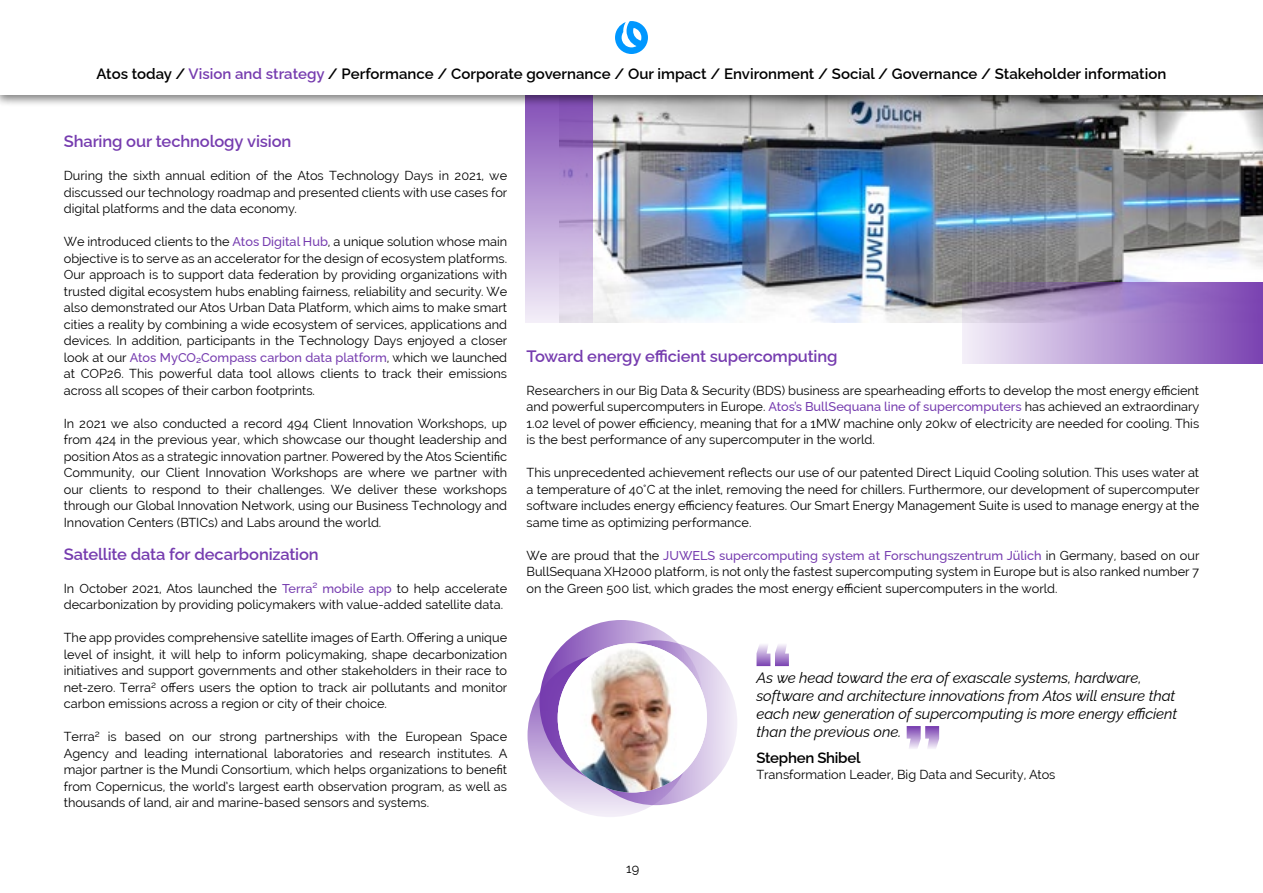
<style>
.page{position:relative;width:1263px;height:893px;background:#fff}
.page>*{position:absolute;margin:0;border:0;box-sizing:border-box;transform-origin:0 0}
.Story_head{font:600 16.5px "Raleway";letter-spacing:-.01em;color:#763caf}
.t1{font:italic 15px/18px "Raleway";letter-spacing:-.005em;color:#000}
.Intro_text_-_Raleway{font:600 15px "Raleway";color:#000}
.Quote_Name-Blue{font:600 15px "Raleway";letter-spacing:-.02em;color:#000}
.Body_copy{font:12.75px/16.5px "Raleway";color:#000;text-align:justify}
.s1{color:#763caf}
.s2{font-weight:500;color:#763caf}
</style>
<div class="page">
<img style="left:593px;top:107px;width:670px;height:216px">
<svg style="left:962px;top:282px;width:301px;height:81px;background:#a88ac7"></svg>
<svg style="left:525px;top:107px;width:68px;height:216px;background:#bba0d6"></svg>
<svg style="left:574px;top:640px;width:163px;height:165px;background:#ded1eb"></svg>
<svg style="left:539px;top:620px;width:164px;height:165px;background:#a985cc"></svg>
<svg style="left:527px;top:654px;width:165px;height:163px;background:#ba9dd6"></svg>
<img style="left:558px;top:643px;width:149px;height:149px;border-radius:75px">
<svg style="left:756px;top:644px;width:33px;height:22px"></svg>
<svg style="left:907px;top:726px;width:32px;height:23px"></svg>
<div style="left:0;top:0;width:1263px;height:107px;background:#000;opacity:.5"></div>
<div style="left:0;top:0;width:1263px;height:95px;background:#fff"></div>
<svg style="left:615px;top:21px;width:33px;height:33px"></svg>
<p class="Intro_text_-_Raleway" style="left:97px;top:62px;width:1071px">Atos today / <span class="s1">Vision and strategy</span> / Performance / Corporate governance / Our impact / Environment / Social / Governance / Stakeholder information</p>
<p class="Story_head" style="left:64px;top:128px;width:229px">Sharing our technology vision</p>
<p class="Body_copy" style="left:64px;top:168px;width:445px">During the sixth annual edition of the Atos Technology Days in 2021, we discussed our technology roadmap and presented clients with use cases for digital platforms and the data economy.</p>
<p class="Body_copy" style="left:64px;top:234px;width:445px">We introduced clients to the <span class="s2">Atos Digital Hub</span>, a unique solution whose main objective is to serve as an accelerator for the design of ecosystem platforms.<br>Our approach is to support data federation by providing organizations with trusted digital ecosystem hubs enabling fairness, reliability and security. We also demonstrated our Atos Urban Data Platform, which aims to make smart cities a reality by combining a wide ecosystem of services, applications and devices. In addition, participants in the Technology Days enjoyed a closer look at our <span class="s2">Atos MyCO₂Compass carbon data platform</span>, which we launched at COP26. This powerful data tool allows clients to track their emissions across all scopes of their carbon footprints.</p>
<p class="Body_copy" style="left:64px;top:415px;width:445px">In 2021 we also conducted a record 494 Client Innovation Workshops, up from 424 in the previous year, which showcase our thought leadership and position Atos as a strategic innovation partner. Powered by the Atos Scientific Community, our Client Innovation Workshops are where we partner with our clients to respond to their challenges. We deliver these workshops through our Global Innovation Network, using our Business Technology and Innovation Centers (BTICs) and Labs around the world.</p>
<p class="Story_head" style="left:64px;top:541px;width:256px">Satellite data for decarbonization</p>
<p class="Body_copy" style="left:64px;top:580px;width:445px">In October 2021, Atos launched the <span class="s2">Terra² mobile app</span> to help accelerate decarbonization by providing policymakers with value-added satellite data.</p>
<p class="Body_copy" style="left:64px;top:630px;width:445px">The app provides comprehensive satellite images of Earth. Offering a unique level of insight, it will help to inform policymaking, shape decarbonization initiatives and support governments and other stakeholders in their race to net-zero. Terra² offers users the option to track air pollutants and monitor carbon emissions across a region or city of their choice.</p>
<p class="Body_copy" style="left:64px;top:729px;width:445px">Terra² is based on our strong partnerships with the European Space Agency and leading international laboratories and research institutes. A major partner is the Mundi Consortium, which helps organizations to benefit from Copernicus, the world’s largest earth observation program, as well as thousands of land, air and marine-based sensors and systems.</p>
<p class="Story_head" style="left:526px;top:343px;width:312px">Toward energy efficient supercomputing</p>
<p class="Body_copy" style="left:526px;top:382px;width:674px">Researchers in our Big Data &amp; Security (BDS) business are spearheading efforts to develop the most energy efficient and powerful supercomputers in Europe. <span class="s2">Atos’s BullSequana line of supercomputers</span> has achieved an extraordinary 1.02 level of power efficiency, meaning that for a 1MW machine only 20kw of electricity are needed for cooling. This is the best performance of any supercomputer in the world.</p>
<p class="Body_copy" style="left:527px;top:465px;width:674px">This unprecedented achievement reflects our use of our patented Direct Liquid Cooling solution. This uses water at a temperature of 40°C at the inlet, removing the need for chillers. Furthermore, our development of supercomputer software includes energy efficiency features. Our Smart Energy Management Suite is used to manage energy at the same time as optimizing performance.</p>
<p class="Body_copy" style="left:527px;top:547px;width:674px">We are proud that the <span class="s2">JUWELS supercomputing system at Forschungszentrum Jülich</span> in Germany, based on our BullSequana XH2000 platform, is not only the fastest supercomputing system in Europe but is also ranked number 7 on the Green 500 list, which grades the most energy efficient supercomputers in the world.</p>
<p class="t1" style="left:756px;top:667px;width:422px">As we head toward the era of exascale systems, hardware, software and architecture innovations from Atos will ensure that each new generation of supercomputing is more energy efficient than the previous one.</p>
<p class="Quote_Name-Blue" style="left:756px;top:746px;width:106px">Stephen Shibel</p>
<p class="Body_copy" style="left:756px;top:766px;width:300px">Transformation Leader, Big Data and Security, Atos</p>
<p class="Body_copy" style="left:626px;top:861px;width:14px">19</p>
</div>
